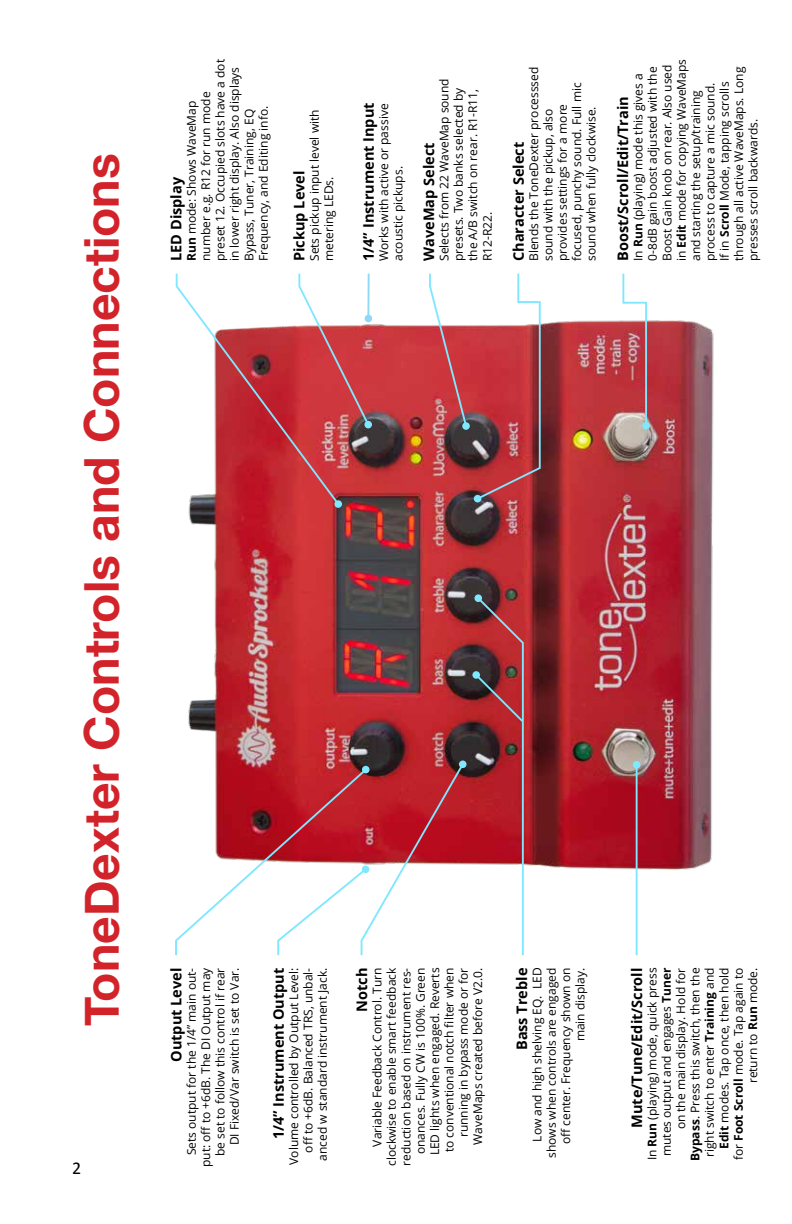
<style>
.page{position:relative;width:792px;height:1224px;background:#fff}
.page>*{position:absolute;margin:0;border:0;box-sizing:border-box;transform-origin:0 0}
.t1{font:700 48px "Helvetica Neue";color:#d2232a}
.t2{font:18px "Calibri";color:#000}
.t3{font:700 14.6px "Open Sans";color:#000}
.t4{font:12px/14.4px "Open Sans";color:#000}
.s1{font-weight:700}
</style>
<div class="page">
<img style="left:188px;top:316px;width:526px;height:582px">
<svg style="left:341px;top:273px;width:30px;height:154px"></svg>
<div style="left:364px;top:421px;width:8px;height:7px;background:#7fe8ff;border-radius:50%"></div>
<svg style="left:175px;top:273px;width:166px;height:234px"></svg>
<div style="left:334px;top:500px;width:8px;height:8px;background:#7fe8ff;border-radius:50%"></div>
<svg style="left:428px;top:273px;width:40px;height:155px"></svg>
<div style="left:462px;top:422px;width:8px;height:8px;background:#7fe8ff;border-radius:50%"></div>
<svg style="left:475px;top:273px;width:67px;height:228px"></svg>
<div style="left:474px;top:495px;width:7px;height:7px;background:#7fe8ff;border-radius:50%"></div>
<svg style="left:621px;top:273px;width:27px;height:155px"></svg>
<div style="left:642px;top:422px;width:8px;height:8px;background:#7fe8ff;border-radius:50%"></div>
<svg style="left:459px;top:760px;width:8px;height:8px"></svg>
<hr style="left:636px;top:765px;width:2px;height:190px;background:#7fe8ff">
<div style="left:633px;top:761px;width:7px;height:8px;background:#7fe8ff;border-radius:50%"></div>
<svg style="left:175px;top:762px;width:290px;height:194px"></svg>
<div style="left:362px;top:866px;width:7px;height:7px;background:#7fe8ff;border-radius:50%"></div>
<svg style="left:474px;top:596px;width:51px;height:360px"></svg>
<div style="left:472px;top:671px;width:8px;height:8px;background:#7fe8ff;border-radius:50%"></div>
<hr style="left:367px;top:274px;width:3px;height:44px;background:#8ed8f8">
<div style="left:365px;top:315px;width:7px;height:7px;background:#8ed8f8;border-radius:50%"></div>
<h1 class="t1" style="left:64px;top:1026px;width:874px;rotate:-90deg">ToneDexter Controls and Connections</h1>
<h2 class="t2" style="left:72px;top:1156px;width:11px">2</h2>
<p class="t4" style="left:198px;top:261px;width:203px;rotate:-90deg">number e.g. R12 for run mode preset 12. Occupied slots have a dot in lower right display. Also displays<br>Bypass, Tuner, Training, EQ<br>Frequency, and Editing info.</p>
<p class="t4" style="left:184px;top:261px;width:162px;rotate:-90deg"><span class="s1">Run</span> mode: Shows WaveMap</p>
<p class="t3" style="left:166px;top:261px;width:85px;rotate:-90deg">LED Display</p>
<p class="t4" style="left:307px;top:261px;width:153px;rotate:-90deg">Sets pickup input level with metering LEDs.</p>
<p class="t3" style="left:289px;top:261px;width:92px;rotate:-90deg">Pickup Level</p>
<p class="t3" style="left:358px;top:261px;width:160px;rotate:-90deg">1/4” Instrument Input</p>
<p class="t4" style="left:376px;top:261px;width:159px;rotate:-90deg">Works with active or passive acoustic pickups.</p>
<p class="t4" style="left:437px;top:261px;width:184px;rotate:-90deg">Selects from 22 WaveMap sound presets. Two banks selected by the A/B switch on rear. R1-R11,<br>R12-R22.</p>
<p class="t3" style="left:419px;top:261px;width:120px;rotate:-90deg">WaveMap Select</p>
<p class="t4" style="left:526px;top:261px;width:196px;rotate:-90deg">Blends the ToneDexter processsed sound with the pickup, also provides settings for a more focused, punchy sound. Full mic sound when fully clockwise.</p>
<p class="t3" style="left:508px;top:261px;width:120px;rotate:-90deg">Character Select</p>
<p class="t4" style="left:631px;top:261px;width:203px;rotate:-90deg">In <span class="s1">Run</span> (playing) mode this gives a 0-8dB gain boost adjusted with the Boost Gain knob on rear. Also used in <span class="s1">Edit</span> mode for copying WaveMaps and starting the setup/training process to capture a mic sound.<br>If in <span class="s1">Scroll</span> Mode, tapping scrolls</p>
<p class="t4" style="left:731px;top:261px;width:196px;rotate:-90deg">through all active WaveMaps. Long presses scroll backwards.</p>
<p class="t3" style="left:613px;top:261px;width:166px;rotate:-90deg">Boost/Scroll/Edit/Train</p>
<p class="t3" style="left:166px;top:1062px;width:96px;rotate:-90deg">Output Level</p>
<p class="t4" style="left:184px;top:1167px;width:201px;text-align:right;rotate:-90deg">Sets output for the 1/4” main out&shy;put: off to +6dB. The DI Output may be set to follow this control if rear DI Fixed/Var switch is set to Var.</p>
<p class="t3" style="left:352px;top:1012px;width:46px;rotate:-90deg">Notch</p>
<p class="t4" style="left:370px;top:1166px;width:200px;text-align:right;rotate:-90deg">Variable Feedback Control. Turn clockwise to enable smart feedback reduction based on instrument res&shy;onances. Fully CW is 100%. Green<br>LED lights when engaged. Reverts to conventional notch filter when running in bypass mode or for<br>WaveMaps created before V2.0.</p>
<p class="t3" style="left:268px;top:1139px;width:173px;rotate:-90deg">1/4” Instrument Output</p>
<p class="t4" style="left:286px;top:1165px;width:199px;text-align:right;rotate:-90deg">Volume controlled by Output Level: off to +6dB. Balanced TRS, unbal&shy;anced w standard instrument Jack.</p>
<p class="t3" style="left:512px;top:1050px;width:84px;rotate:-90deg">Bass Treble</p>
<p class="t4" style="left:530px;top:1158px;width:192px;text-align:right;rotate:-90deg">Low and high shelving EQ. LED shows when controls are engaged off center. Frequency shown on main display.</p>
<p class="t3" style="left:626px;top:1128px;width:162px;rotate:-90deg">Mute/Tune/Edit/Scroll</p>
<p class="t4" style="left:645px;top:1161px;width:195px;text-align:right;rotate:-90deg">In <span class="s1">Run</span> (playing) mode, quick press mutes output and engages <span class="s1">Tuner </span>on the main display. Hold for<br><span class="s1">Bypass</span>. Press this switch, then the right switch to enter <span class="s1">Training</span> and<br><span class="s1">Edit</span> modes. Tap once, then hold for <span class="s1">Foot Scroll</span> mode. Tap again to return to <span class="s1">Run</span> mode.</p>
</div>
